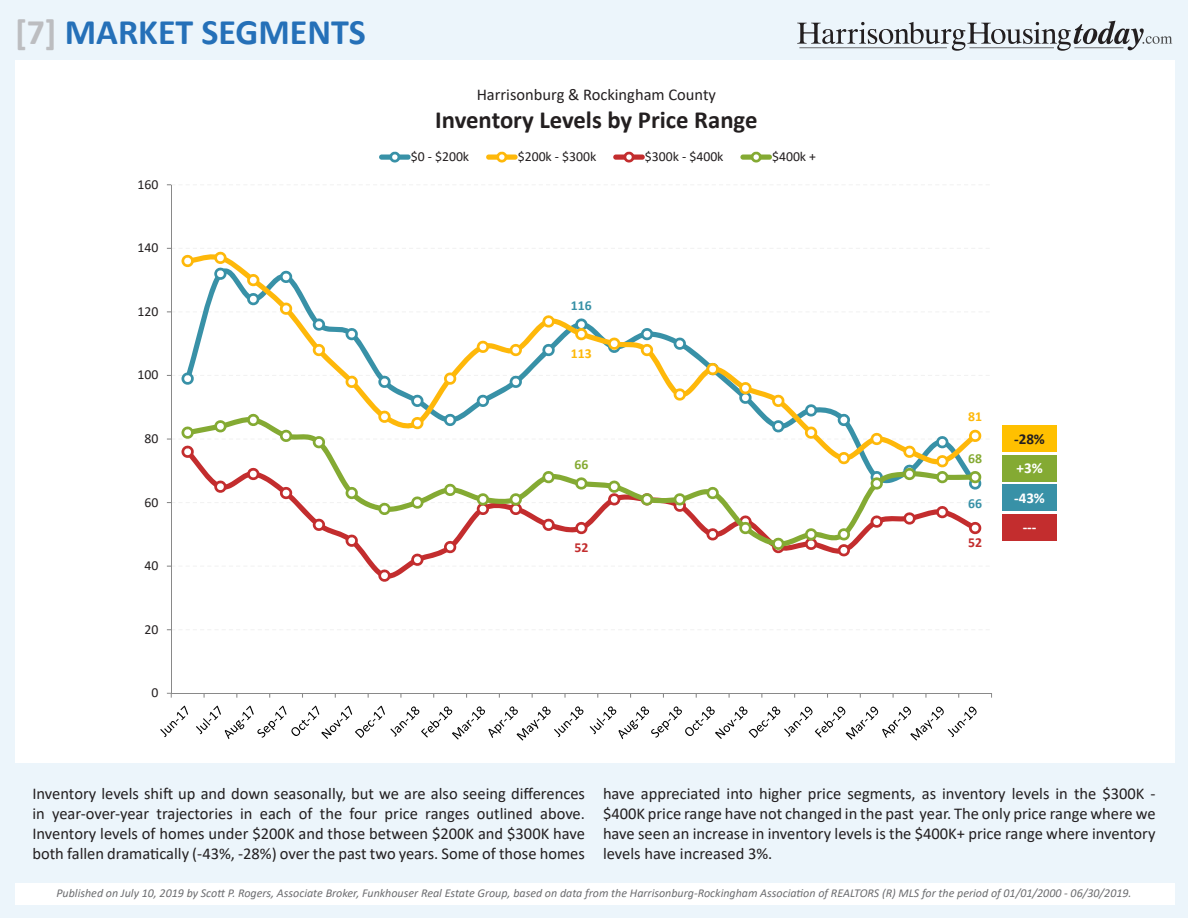
<style>
.page{position:relative;width:1188px;height:918px;background:#ecf5fb}
.page>*{position:absolute;margin:0;border:0;box-sizing:border-box;transform-origin:0 0}
.t1{font:700 36px "Calibri";color:#2570b8}
.t2{font:700 24.75px "Calibri";color:#231f20}
.t3{font:16.5px/19.8px "Calibri";color:#231f20;text-align:justify}
.t4{font:700 15px "Calibri";color:#fff}
.t5{font:700 15px/29.2px "Calibri";color:#231f20}
.t6{font:13.8px "Calibri";letter-spacing:-.005em;color:#231f20}
.t7{font:700 13.8px "Calibri";color:#3891a7}
.t8{font:700 13.8px "Calibri";color:#feb80a}
.t9{font:700 13.8px "Calibri";color:#c32d2e}
.t10{font:700 13.8px "Calibri";color:#85aa33}
.t11{font:italic 12px "Calibri";color:#6c6d70}
.s1{color:#bcbdc0}
.s2{color:#fff}
</style>
<div class="page">
<div style="left:15px;top:60px;width:1159px;height:703px;background:#fff"></div>
<svg style="left:797px;top:20px;width:375px;height:31px"></svg>
<div style="left:15px;top:883px;width:1159px;height:21px;background:#fff"></div>
<svg style="left:160px;top:151px;width:897px;height:590px"></svg>
<div style="left:1002px;top:484px;width:55px;height:27px;background:#3891a7"></div>
<div style="left:1002px;top:426px;width:55px;height:26px;background:#ffc000"></div>
<div style="left:1002px;top:455px;width:55px;height:26px;background:#84aa33"></div>
<div style="left:1002px;top:514px;width:55px;height:26px;background:#c32d2e"></div>
<p class="t1" style="left:15px;top:6px;width:352px"><span class="s1">[7]</span> MARKET SEGMENTS</p>
<p class="t6" style="left:138px;top:175px;width:22px">160</p>
<p class="t6" style="left:138px;top:238px;width:22px">140</p>
<p class="t6" style="left:138px;top:302px;width:22px">120</p>
<p class="t6" style="left:138px;top:365px;width:22px">100</p>
<p class="t6" style="left:145px;top:429px;width:15px">80</p>
<p class="t6" style="left:145px;top:492px;width:15px">60</p>
<p class="t6" style="left:145px;top:556px;width:15px">40</p>
<p class="t6" style="left:145px;top:620px;width:15px">20</p>
<p class="t6" style="left:151px;top:683px;width:8px">0</p>
<p class="t3" style="left:477px;top:84px;width:241px">Harrisonburg &amp; Rockingham County</p>
<p class="t2" style="left:435px;top:102px;width:324px">Inventory Levels by Price Range</p>
<p class="t6" style="left:411px;top:147px;width:60px">$0 ‐ $200k</p>
<p class="t6" style="left:518px;top:147px;width:80px">$200k ‐ $300k</p>
<p class="t6" style="left:645px;top:147px;width:80px">$300k ‐ $400k</p>
<p class="t6" style="left:772px;top:147px;width:46px">$400k +</p>
<p class="t7" style="left:571px;top:296px;width:22px">116</p>
<p class="t8" style="left:571px;top:344px;width:22px">113</p>
<p class="t10" style="left:574px;top:455px;width:15px">66</p>
<p class="t9" style="left:574px;top:538px;width:15px">52</p>
<p class="t8" style="left:968px;top:407px;width:15px">81</p>
<p class="t10" style="left:968px;top:448px;width:15px">68</p>
<p class="t7" style="left:968px;top:493px;width:15px">66</p>
<p class="t9" style="left:968px;top:532px;width:15px">52</p>
<p class="t5" style="left:1014px;top:424px;width:32px">‐28% <span class="s2">+3%</span></p>
<p class="t4" style="left:1014px;top:487px;width:32px">‐43%</p>
<p class="t4" style="left:1023px;top:517px;width:15px">‐‐‐</p>
<p class="t3" style="left:32px;top:784px;width:554px">Inventory levels shift up and down seasonally, but we are also seeing differences in year-over-year trajectories in each of the four price ranges outlined above.<br>Inventory levels of homes under $200K and those between $200K and $300K have both fallen dramatically (-43%, -28%) over the past two years. Some of those homes</p>
<p class="t3" style="left:603px;top:784px;width:554px">have appreciated into higher price segments, as inventory levels in the $300K - $400K price range have not changed in the past year. The only price range where we have seen an increase in inventory levels is the $400K+ price range where inventory levels have increased 3%.</p>
<p class="t11" style="left:56px;top:885px;width:1077px">Published on July 10, 2019 by Scott P. Rogers, Associate Broker, Funkhouser Real Estate Group, based on data from the Harrisonburg-Rockingham Association of REALTORS (R) MLS for the period of 01/01/2000 - 06/30/2019.</p>
</div>
